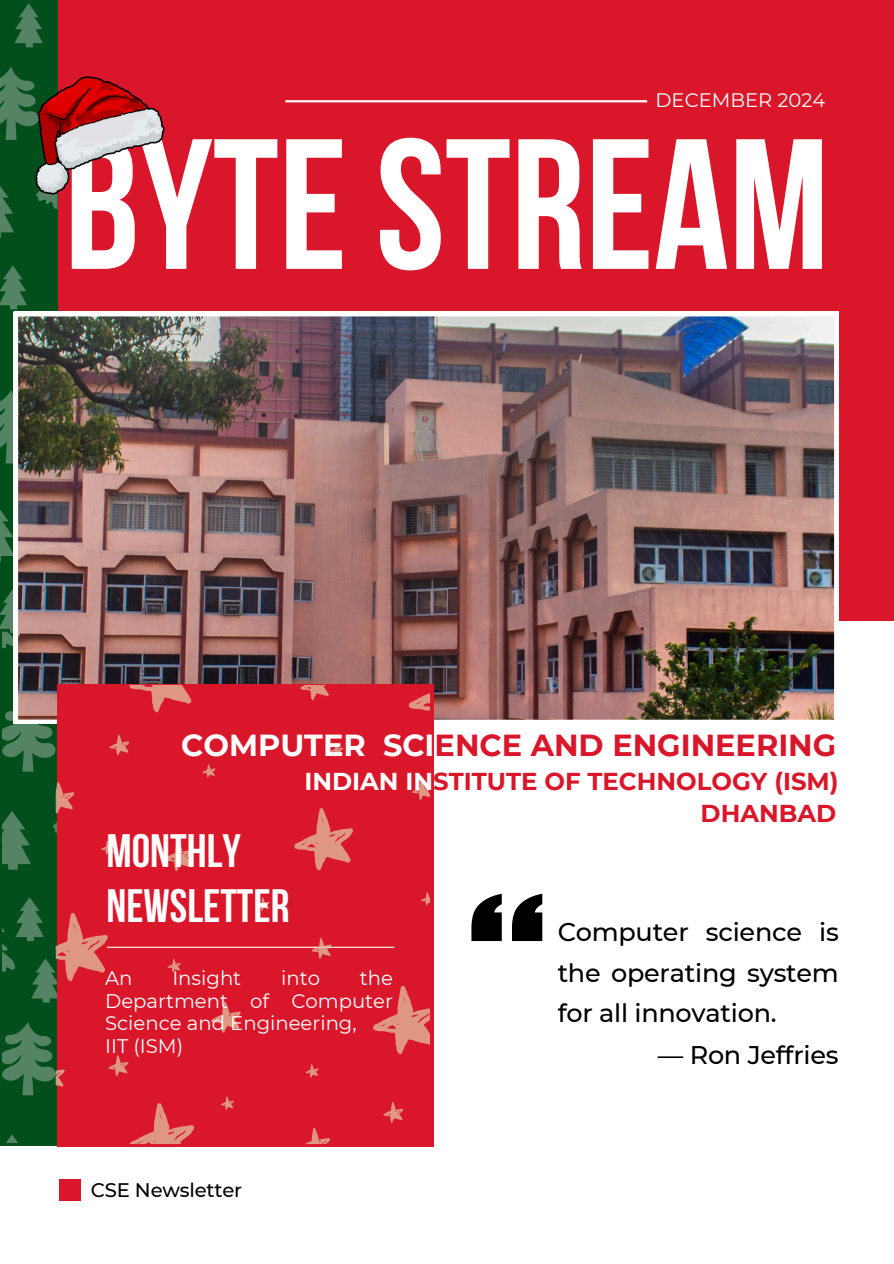
<style>
.page{position:relative;width:894px;height:1264px;background:#fff}
.page>*{position:absolute;margin:0;border:0;box-sizing:border-box;transform-origin:0 0}
.t1{font:700 185.1px "Bebas Neue";color:#fff}
.t2{font:700 46.65px/55.2px "Bebas Neue";color:#fff}
.t3{font:700 30.3px "Montserrat";color:#d9162a}
.t4{font:500 25.5px/40.5px "Montserrat";letter-spacing:-.01em;color:#000;text-align:justify}
.t5{font:700 24.3px "Montserrat";color:#d9162a}
.t6{font:19.65px/22.5px "Montserrat";color:#fff;text-align:justify}
.t7{font:500 19.65px "Montserrat";letter-spacing:-.01em;color:#000}
.t8{font:19.5px "Montserrat";color:#fff}
.s1{color:#fff}
</style>
<div class="page">
<div style="left:0;top:0;width:893px;height:621px;background:#d9162a"></div>
<hr style="left:285px;top:100px;width:362px;height:2px;background:#fff">
<div style="left:60px;top:1179px;width:21px;height:21px;background:#d9162a"></div>
<svg style="left:471px;top:893px;width:71px;height:48px"></svg>
<svg style="left:0;top:0;width:57px;height:1142px;background:#1a5e30"></svg>
<img style="left:14px;top:312px;width:824px;height:412px">
<div style="left:56px;top:685px;width:373px;height:459px;background:#d9162a"></div>
<img style="left:35px;top:77px;width:130px;height:118px">
<p class="t8" style="left:655px;top:88px;width:171px">DECEMBER 2024</p>
<p class="t1" style="left:64px;top:130px;width:766px">BYTESTREAM</p>
<p class="t3" style="left:181px;top:726px;width:656px"><span class="s1">COMPUTER SCI</span>ENCE AND ENGINEERING</p>
<p class="t5" style="left:304px;top:766px;width:535px"><span class="s1">INDIAN IN</span>STITUTE OF TECHNOLOGY (ISM)</p>
<p class="t2" style="left:106px;top:828px;width:184px">MONTHLY<br>NEWSLETTER</p>
<p class="t6" style="left:105px;top:966px;width:29px">An</p>
<p class="t6" style="left:172px;top:966px;width:70px">Insight</p>
<p class="t6" style="left:281px;top:966px;width:40px">into</p>
<p class="t6" style="left:105px;top:966px;width:289px;text-indent:254px">the Department of Computer Science and Engineering,</p>
<h2 class="t6" style="left:105px;top:1034px;width:79px">IIT (ISM)</h2>
<h6 class="t7" style="left:91px;top:1178px;width:153px">CSE Newsletter</h6>
<p class="t5" style="left:700px;top:799px;width:137px">DHANBAD</p>
<p class="t4" style="left:557px;top:912px;width:282px">Computer science is the operating system for all innovation.</p>
<h1 class="t4" style="left:657px;top:1034px;width:182px">— Ron Jeffries</h1>
</div>
